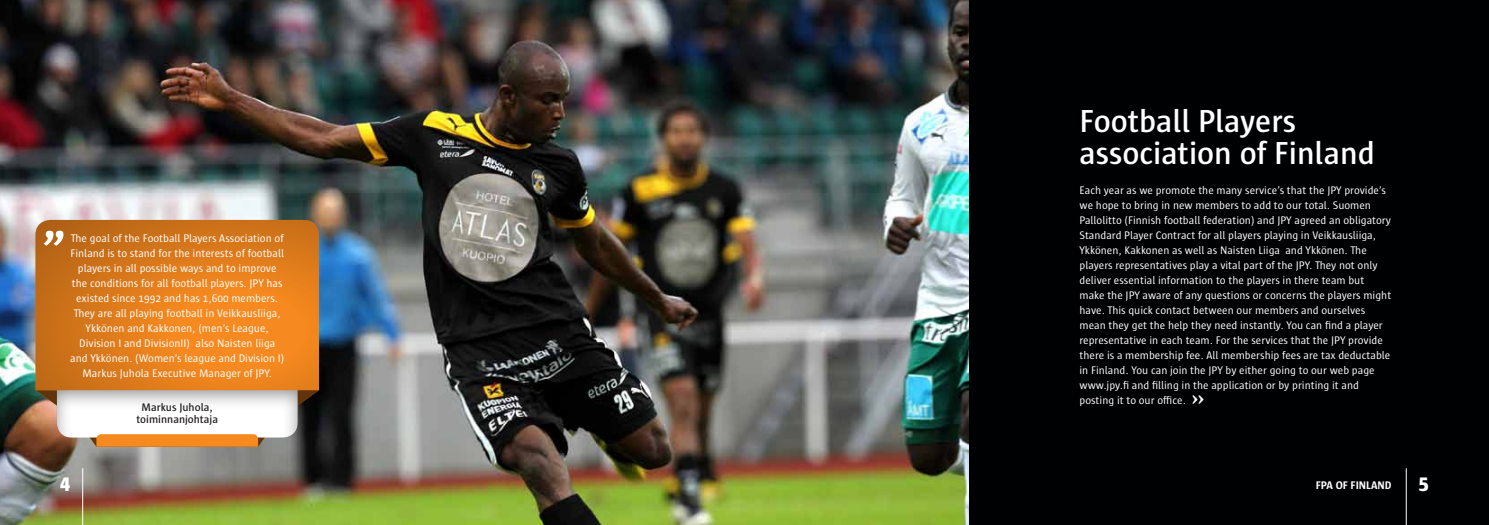
<style>
.page{position:relative;width:1489px;height:525px;background:#fff}
.page>*{position:absolute;margin:0;border:0;box-sizing:border-box;transform-origin:0 0}
.t1{font:600 32.5px/32.5px "Sun";color:#fff}
.t2{font:11.25px/15px "Sun";color:#fff}
.t3{font:600 11.25px/12.5px "Sun";color:#231f20;text-align:center}
.t4{font:700 11.25px "Sun";color:#fff}
.s1{font-family:"Napapiiri";font-size:20px}
</style>
<div class="page">
<img style="left:0;top:0;width:969px;height:524px">
<div style="left:969px;top:0;width:519px;height:524px;background:#000103"></div>
<svg style="left:35px;top:390px;width:284px;height:56px"></svg>
<svg style="left:35px;top:220px;width:284px;height:170px;background:#de7b1b"></svg>
<svg style="left:44px;top:230px;width:19px;height:16px"></svg>
<hr style="left:1405px;top:468px;width:1px;height:56px;background:#fff">
<hr style="left:82px;top:468px;width:1px;height:56px;background:#fff">
<svg style="left:60px;top:477px;width:10px;height:14px"></svg>
<p class="t2" style="left:70px;top:230px;width:216px;text-align:center">The goal of the Football Players Association of Finland is to stand for the interests of football players in all possible ways and to improve the conditions for all football players. JPY has existed since 1992 and has 1,600 members.<br>They are all playing football in Veikkausliiga, Ykkönen and Kakkonen, (men’s League, Division I and DivisionII) also Naisten liiga and Ykkönen. (Women’s league and Division I)<br>Markus Juhola Executive Manager of JPY.</p>
<p class="t3" style="left:136px;top:401px;width:83px">Markus Juhola, toiminnanjohtaja</p>
<h1 class="t1" style="left:1079px;top:105px;width:297px">Football Players association of Finland</h1>
<p class="t2" style="left:1079px;top:182px;width:313px">Each year as we promote the many service’s that the JPY provide’s we hope to bring in new members to add to our total. Suomen Pallolitto (Finnish football federation) and JPY agreed an obligatory Standard Player Contract for all players playing in Veikkausliiga, Ykkönen, Kakkonen as well as Naisten Liiga and Ykkönen. The players representatives play a vital part of the JPY. They not only deliver essential information to the players in there team but make the JPY aware of any questions or concerns the players might have. This quick contact between our members and ourselves mean they get the help they need instantly. You can find a player representative in each team. For the services that the JPY provide there is a membership fee. All membership fees are tax deductable in Finland. You can join the JPY by either going to our web page www.jpy.fi and filling in the application or by printing it and posting it to our office. <span class="s1">&gt;&gt;</span></p>
<p class="t4" style="left:1315px;top:479px;width:77px">FPA OF FINLAND</p>
</div>
